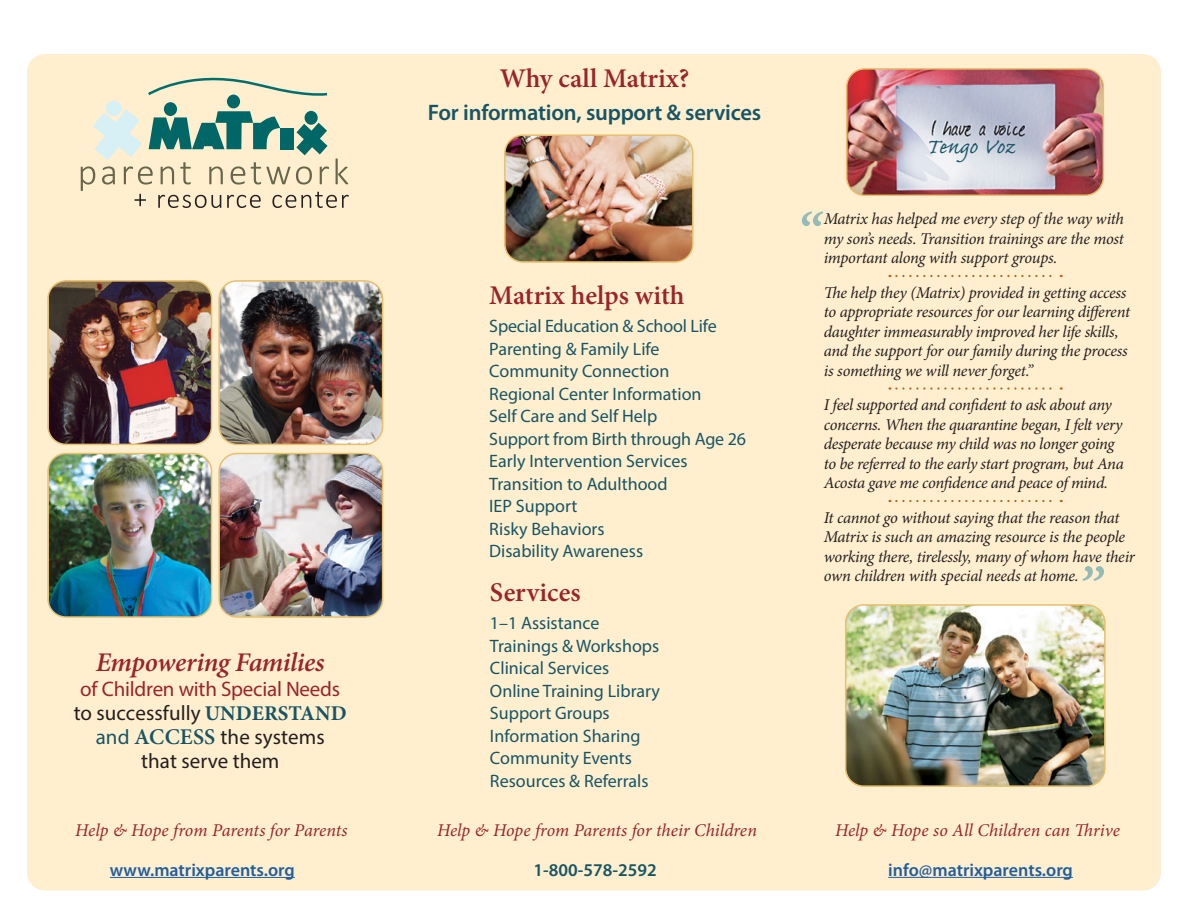
<style>
.page{position:relative;width:1188px;height:918px;background:#fff}
.page>*{position:absolute;margin:0;border:0;box-sizing:border-box;transform-origin:0 0}
.t1{font:italic 700 54px "Minion Pro";color:#94bbb8}
.H2_serif{font:600 27px "Minion Pro";color:#9a2428}
.t2{font:italic 600 27px "Minion Pro";letter-spacing:-.02em;color:#9a2428}
.quotes{font:27px "Caflisch Script Pro";letter-spacing:-.005em;color:#175566}
.t3{font:600 22.5px "Myriad Pro";letter-spacing:-.01em;color:#175566}
.t4{font:21px/24px "Myriad Pro";letter-spacing:.005em;color:#231f20;text-align:center}
.t5{font:21px "Myriad Pro";letter-spacing:-.01em;color:#9a2428}
.list{font:18px/22.5px "Myriad Pro";color:#175566}
.italic{font:italic 18px "Minion Pro";color:#9a2428}
.t6{font:600 18px "Myriad Pro";color:#215e9e}
.t7{font:600 18px "Myriad Pro";color:#175566}
.quotes-2{font:italic 16.5px/19.5px "Minion Pro";letter-spacing:-.02em;color:#231f20}
.s1{font-family:"Minion Pro";font-weight:700;color:#175566}
.s2{color:#175566}
.s3{font-family:"Minion Pro";font-weight:600;font-size:22.5px;color:#175566}
</style>
<div class="page">
<div style="left:27px;top:54px;width:1134px;height:837px;background:#ffefce;border-radius:18px"></div>
<hr style="left:888px;top:877px;width:185px;height:1px;background:#215e9e">
<hr style="left:110px;top:877px;width:185px;height:1px;background:#215e9e">
<img style="left:847px;top:71px;width:256px;height:124px">
<div style="left:846px;top:68px;width:258px;height:128px;border:2px solid #e8bf6d;border-radius:18px"></div>
<img style="left:507px;top:137px;width:184px;height:123px">
<div style="left:504px;top:134px;width:190px;height:129px;border:2px solid #e8bf6d;border-radius:18px"></div>
<img style="left:846px;top:607px;width:257px;height:177px">
<div style="left:845px;top:604px;width:261px;height:183px;border:2px solid #e8bf6d;border-radius:18px"></div>
<img style="left:221px;top:281px;width:162px;height:163px">
<div style="left:218px;top:280px;width:165px;height:165px;border:2px solid #e8bf6d;border-radius:18px"></div>
<img style="left:221px;top:454px;width:162px;height:161px">
<div style="left:218px;top:453px;width:165px;height:165px;border:2px solid #e8bf6d;border-radius:18px"></div>
<img style="left:50px;top:454px;width:162px;height:161px">
<div style="left:47px;top:453px;width:165px;height:165px;border:2px solid #e8bf6d;border-radius:18px"></div>
<img style="left:50px;top:283px;width:162px;height:161px">
<div style="left:47px;top:280px;width:165px;height:165px;border:2px solid #e8bf6d;border-radius:18px"></div>
<div style="left:106px;top:101px;width:16px;height:15px;background:#d7f0f5;border-radius:8px"></div>
<svg style="left:93px;top:109px;width:49px;height:51px"></svg>
<svg style="left:148px;top:77px;width:180px;height:20px"></svg>
<div style="left:280px;top:128px;width:14px;height:21px;background:#066"></div>
<svg style="left:296px;top:123px;width:32px;height:32px"></svg>
<div style="left:227px;top:95px;width:13px;height:13px;background:#066;border-radius:50%"></div>
<div style="left:305px;top:111px;width:13px;height:14px;background:#066;border-radius:50%"></div>
<div style="left:164px;top:102px;width:13px;height:14px;background:#066;border-radius:50%"></div>
<svg style="left:149px;top:111px;width:131px;height:38px"></svg>
<svg style="left:81px;top:166px;width:14px;height:25px"></svg>
<svg style="left:102px;top:166px;width:13px;height:19px"></svg>
<svg style="left:124px;top:166px;width:29px;height:19px"></svg>
<svg style="left:161px;top:166px;width:13px;height:18px"></svg>
<svg style="left:180px;top:162px;width:11px;height:23px"></svg>
<svg style="left:209px;top:166px;width:14px;height:18px"></svg>
<svg style="left:231px;top:166px;width:14px;height:19px"></svg>
<svg style="left:251px;top:162px;width:39px;height:23px"></svg>
<svg style="left:296px;top:166px;width:16px;height:19px"></svg>
<svg style="left:320px;top:166px;width:9px;height:18px"></svg>
<svg style="left:336px;top:159px;width:12px;height:25px"></svg>
<svg style="left:134px;top:194px;width:12px;height:12px"></svg>
<svg style="left:158px;top:195px;width:63px;height:13px"></svg>
<svg style="left:227px;top:195px;width:34px;height:13px"></svg>
<svg style="left:272px;top:192px;width:77px;height:16px"></svg>
<svg style="left:896px;top:275px;width:166px;height:2px"></svg>
<svg style="left:896px;top:387px;width:166px;height:3px"></svg>
<svg style="left:896px;top:500px;width:166px;height:2px"></svg>
<h3 class="t2" style="left:96px;top:643px;width:230px">Empowering Families</h3>
<h3 class="t5" style="left:80px;top:676px;width:261px">of Children with Special Needs</h3>
<h3 class="t4" style="left:74px;top:701px;width:275px">to successfully <span class="s1">UNDERSTAND </span><span class="s2">and</span> <span class="s3">ACCESS</span> the systems</h3>
<h3 class="t4" style="left:141px;top:748px;width:140px">that serve them</h3>
<p class="H2_serif" style="left:500px;top:60px;width:191px">Why call Matrix?</p>
<h3 class="t3" style="left:428px;top:98px;width:335px">For information, support &amp; services</h3>
<p class="H2_serif" style="left:489px;top:277px;width:197px">Matrix helps with</p>
<p class="list" style="left:489px;top:315px;width:229px">Special Education &amp; School Life</p>
<p class="list" style="left:489px;top:337px;width:172px">Parenting &amp; Family Life</p>
<p class="list" style="left:489px;top:360px;width:182px">Community Connection</p>
<p class="list" style="left:489px;top:382px;width:214px">Regional Center Information</p>
<p class="list" style="left:489px;top:405px;width:170px">Self Care and Self Help</p>
<p class="list" style="left:489px;top:427px;width:258px">Support from Birth through Age 26</p>
<p class="list" style="left:489px;top:450px;width:200px">Early Intervention Services</p>
<p class="list" style="left:489px;top:472px;width:180px">Transition to Adulthood</p>
<p class="list" style="left:489px;top:495px;width:89px">IEP Support</p>
<p class="list" style="left:489px;top:517px;width:117px">Risky Behaviors</p>
<p class="list" style="left:489px;top:540px;width:155px">Disability Awareness</p>
<p class="H2_serif" style="left:490px;top:574px;width:92px">Services</p>
<p class="list" style="left:490px;top:612px;width:111px">1–1 Assistance</p>
<p class="list" style="left:490px;top:634px;width:172px">Trainings &amp; Workshops<br>Clinical Services<br>Online Training Library</p>
<p class="list" style="left:490px;top:702px;width:121px">Support Groups</p>
<p class="list" style="left:490px;top:724px;width:152px">Information Sharing</p>
<p class="list" style="left:490px;top:747px;width:143px">Community Events</p>
<p class="list" style="left:490px;top:769px;width:160px">Resources &amp; Referrals</p>
<p class="quotes" style="left:926px;top:133px;width:90px">Tengo Voz</p>
<h2 class="t1" style="left:796px;top:194px;width:26px">“</h2>
<p class="quotes-2" style="left:824px;top:209px;width:302px;text-align:justify">Matrix has helped me every step of the way with my son’s needs. Transition trainings are the most important along with support groups.</p>
<p class="quotes-2" style="left:824px;top:282px;width:308px">The help they (Matrix) provided in getting access to appropriate resources for our learning different daughter immeasurably improved her life skills, and the support for our family during the process is something we will never forget.”</p>
<p class="quotes-2" style="left:824px;top:395px;width:301px">I feel supported and confident to ask about any concerns. When the quarantine began, I felt very desperate because my child was no longer going to be referred to the early start program, but Ana Acosta gave me confidence and peace of mind.</p>
<p class="quotes-2" style="left:824px;top:507px;width:313px">It cannot go without saying that the reason that Matrix is such an amazing resource is the people working there, tirelessly, many of whom have their own children with special needs at home.</p>
<h2 class="t1" style="left:1078px;top:549px;width:25px">”</h2>
<p class="italic" style="left:75px;top:818px;width:274px">Help &amp; Hope from Parents for Parents</p>
<p class="italic" style="left:437px;top:818px;width:321px">Help &amp; Hope from Parents for their Children</p>
<p class="italic" style="left:835px;top:818px;width:287px">Help &amp; Hope so All Children can Thrive</p>
<p class="t6" style="left:888px;top:858px;width:186px">info@matrixparents.org</p>
<p class="t6" style="left:110px;top:858px;width:187px">www.matrixparents.org</p>
<p class="t7" style="left:534px;top:858px;width:125px">1-800-578-2592</p>
</div>
